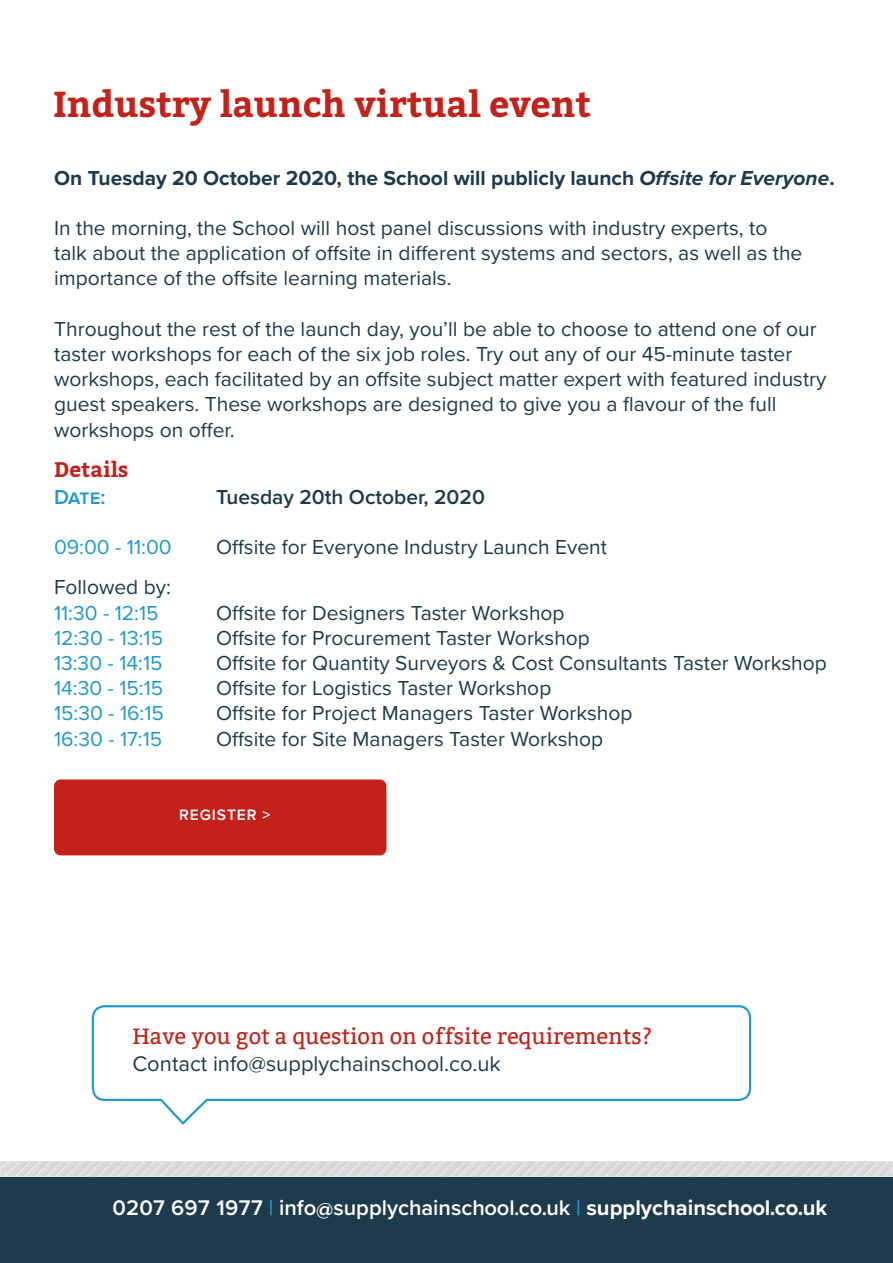
<style>
.page{position:relative;width:893px;height:1263px;background:#fff}
.page>*{position:absolute;margin:0;border:0;box-sizing:border-box;transform-origin:0 0}
.Xhead_blue{font:700 36px "Bitter";color:#c3211a}
.Body{font:600 21.9px "Proxima Nova";color:#fff}
.Xhead_blue-2{font:21.9px "Bitter";color:#c3211a}
.Body-2{font:21.9px "Proxima Nova";color:#1e3b4d}
.Title_heading{font:21px/25.2px "Proxima Nova";color:#1d3a4c}
.Title_heading-2{font:21px "Proxima Nova";color:#2098cd}
.Title_heading-3{font:700 21px "Proxima Nova";color:#1d3a4c}
.Title_heading-4{font:600 21px "Proxima Nova";color:#1d3a4c}
.Xhead_blue-3{font:700 21px "Bitter";color:#c3211a}
.Title_heading-5{font:600 21px "Proxima Nova";color:#2098cd}
.t1{font:600 15.6px "Proxima Nova";letter-spacing:.06em;color:#fff}
.s1{font-style:italic}
.s2{color:#1f98cd}
.s3{font-weight:700}
</style>
<div class="page">
<svg style="left:0;top:1162px;width:893px;height:16px;background:#ced1d4"></svg>
<div style="left:0;top:1178px;width:893px;height:85px;background:#1e3b4d"></div>
<svg style="left:91px;top:1005px;width:661px;height:120px"></svg>
<div style="left:54px;top:779px;width:332px;height:76px;background:#c3211a;border-radius:7px"></div>
<p class="Xhead_blue" style="left:53px;top:81px;width:539px">Industry launch virtual event</p>
<p class="Title_heading-3" style="left:54px;top:162px;width:782px">On Tuesday 20 October 2020, the School will publicly launch <span class="s1">Offsite for Everyone</span>.</p>
<p class="Title_heading" style="left:54px;top:214px;width:750px">In the morning, the School will host panel discussions with industry experts, to talk about the application of offsite in different systems and sectors, as well as the importance of the offsite learning materials.</p>
<p class="Title_heading" style="left:54px;top:315px;width:774px">Throughout the rest of the launch day, you’ll be able to choose to attend one of our taster workshops for each of the six job roles. Try out any of our 45-minute taster workshops, each facilitated by an offsite subject matter expert with featured industry guest speakers. These workshops are designed to give you a flavour of the full workshops on offer.</p>
<p class="Xhead_blue-3" style="left:54px;top:456px;width:76px">Details</p>
<p class="Title_heading-5" style="left:54px;top:481px;width:53px">Date:</p>
<p class="Title_heading-4" style="left:216px;top:481px;width:270px">Tuesday 20th October, 2020</p>
<p class="Title_heading-2" style="left:54px;top:531px;width:119px">09:00 - 11:00</p>
<p class="Title_heading" style="left:216px;top:533px;width:392px">Offsite for Everyone Industry Launch Event</p>
<p class="Title_heading" style="left:54px;top:574px;width:118px">Followed by:</p>
<p class="Title_heading-2" style="left:54px;top:597px;width:106px">11:30 - 12:15</p>
<p class="Title_heading" style="left:216px;top:599px;width:350px">Offsite for Designers Taster Workshop</p>
<p class="Title_heading-2" style="left:54px;top:622px;width:111px">12:30 - 13:15</p>
<p class="Title_heading" style="left:216px;top:624px;width:375px">Offsite for Procurement Taster Workshop</p>
<p class="Title_heading-2" style="left:54px;top:647px;width:110px">13:30 - 14:15</p>
<p class="Title_heading" style="left:216px;top:649px;width:612px">Offsite for Quantity Surveyors &amp; Cost Consultants Taster Workshop</p>
<p class="Title_heading-2" style="left:54px;top:672px;width:111px">14:30 - 15:15</p>
<p class="Title_heading" style="left:216px;top:675px;width:337px">Offsite for Logistics Taster Workshop</p>
<p class="Title_heading-2" style="left:54px;top:698px;width:111px">15:30 - 16:15</p>
<p class="Title_heading" style="left:216px;top:700px;width:418px">Offsite for Project Managers Taster Workshop</p>
<p class="Title_heading-2" style="left:54px;top:723px;width:110px">16:30 - 17:15</p>
<p class="Title_heading" style="left:216px;top:725px;width:389px">Offsite for Site Managers Taster Workshop</p>
<p class="t1" style="left:179px;top:803px;width:93px">REGISTER &gt;</p>
<p class="Xhead_blue-2" style="left:132px;top:1024px;width:521px">Have you got a question on offsite requirements?</p>
<p class="Body-2" style="left:132px;top:1047px;width:370px">Contact info@supplychainschool.co.uk</p>
<p class="Body" style="left:112px;top:1191px;width:716px">0207 697 1977 <span class="s2">|</span> info@supplychainschool.co.uk <span class="s2">|</span> <span class="s3">supplychainschool.co.uk</span></p>
</div>
